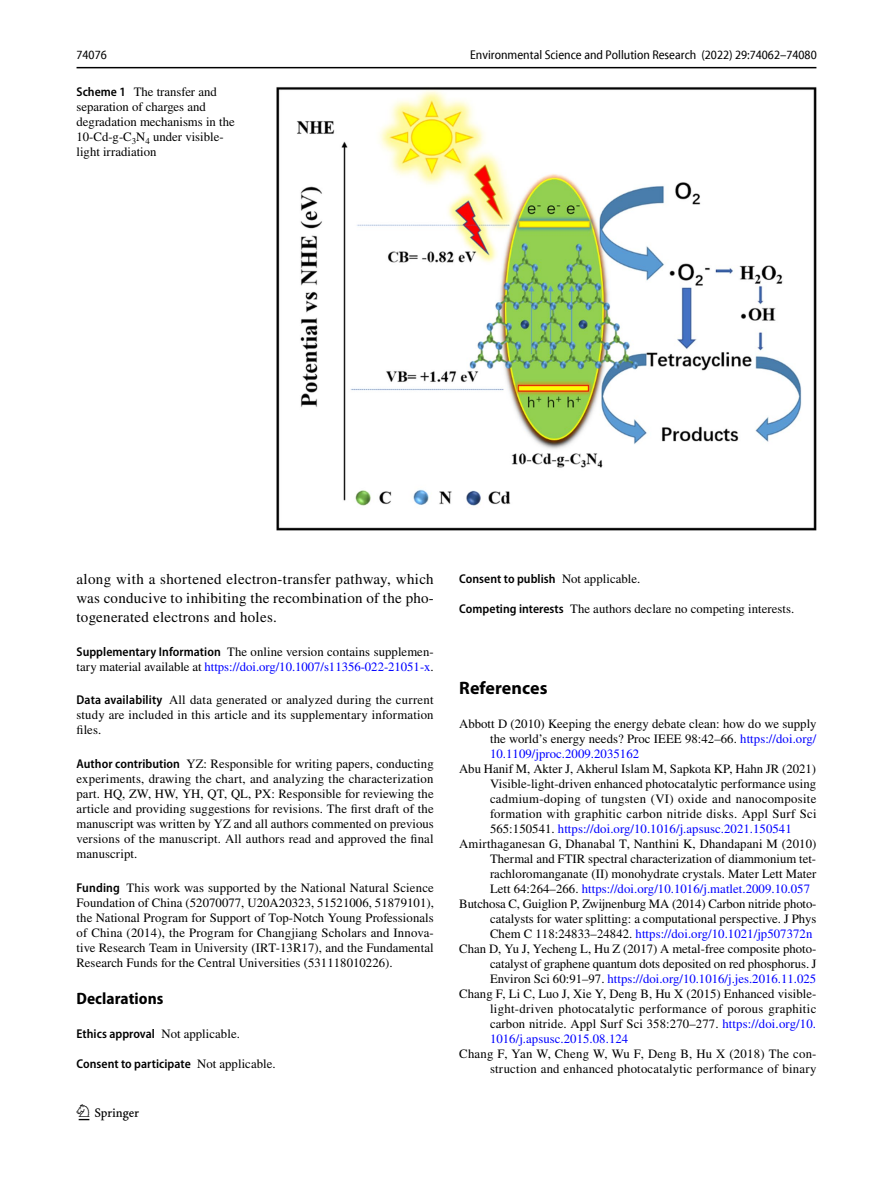
<style>
.page{position:relative;width:893px;height:1187px;background:#fff}
.page>*{position:absolute;margin:0;border:0;box-sizing:border-box;transform-origin:0 0}
.t1{font:22.5px "Springnew Regular 3";color:#000}
.t2{font:700 18px "Myriad Pro";letter-spacing:.005em;color:#000}
.t3{font:700 semi-condensed 16.5px "Myriad Pro";letter-spacing:.005em;color:#000}
.t4{font:15px/18.8px "STIX";letter-spacing:.02em;color:#000;text-align:justify}
.t5{font:12.75px/15px "STIX";letter-spacing:.005em;color:#000;text-align:justify}
.t6{font:12.75px "STIX";letter-spacing:.005em;color:#00f}
.t7{font:600 semi-condensed 12.75px "Myriad Pro";letter-spacing:.005em;color:#000}
.t8{font:semi-condensed 12.75px "Myriad Pro Unic";color:#000}
.t9{font:12.75px "STIX";letter-spacing:.025em;color:#000}
.s1{font-family:"Myriad Pro";font-weight:600;font-stretch:semi-condensed}
.s2{color:#00f}
.s3{font-family:"STIX";font-weight:400;font-stretch:normal}
.s4{color:#000}
</style>
<div class="page">
<hr style="left:77px;top:67px;width:739px;height:1px;background:#000">
<img style="left:276px;top:87px;width:540px;height:443px">
<p class="t8" style="left:77px;top:50px;width:32px">74076</p>
<p class="t8" style="left:470px;top:50px;width:348px">Environmental Science and Pollution Research (2022) 29:74062–74080</p>
<p class="t5" style="left:77px;top:85px;width:160px;text-align:left"><span class="s1">Scheme 1</span> The transfer and separation of charges and degradation mechanisms in the<br>10-Cd-g-C<sub>3</sub>N<sub>4</sub> under visible&shy;light irradiation</p>
<p class="t4" style="left:77px;top:571px;width:359px">along with a shortened electron-transfer pathway, which was conducive to inhibiting the recombination of the pho&shy;togenerated electrons and holes.</p>
<p class="t5" style="left:77px;top:644px;width:359px"><span class="s1">Supplementary Information</span> The online version contains supplemen&shy;tary material available at <span class="s2">https://doi.org/10.1007/s11356-022-21051-x</span>.</p>
<p class="t5" style="left:77px;top:693px;width:359px"><span class="s1">Data availability</span> All data generated or analyzed during the current study are included in this article and its supplementary information files.</p>
<p class="t5" style="left:77px;top:757px;width:359px"><span class="s1">Author contribution</span> YZ: Responsible for writing papers, conducting experiments, drawing the chart, and analyzing the characterization part. HQ, ZW, HW, YH, QT, QL, PX: Responsible for reviewing the article and providing suggestions for revisions. The first draft of the manuscript was written by YZ and all authors commented on previous versions of the manuscript. All authors read and approved the final manuscript.</p>
<p class="t5" style="left:77px;top:880px;width:359px"><span class="s1">Funding</span> This work was supported by the National Natural Science Foundation of China (52070077, U20A20323, 51521006, 51879101), the National Program for Support of Top-Notch Young Professionals of China (2014), the Program for Changjiang Scholars and Innova&shy;tive Research Team in University (IRT-13R17), and the Fundamental Research Funds for the Central Universities (531118010226).</p>
<p class="t3" style="left:77px;top:989px;width:88px">Declarations</p>
<p class="t7" style="left:77px;top:1026px;width:165px">Ethics approval <span class="s3">Not applicable.</span></p>
<p class="t7" style="left:77px;top:1056px;width:201px">Consent to participate <span class="s3">Not applicable.</span></p>
<h1 class="t1" style="left:79px;top:1104px;width:62px">1 3</h1>
<p class="t7" style="left:459px;top:571px;width:183px">Consent to publish <span class="s3">Not applicable.</span></p>
<p class="t5" style="left:459px;top:602px;width:336px"><span class="s1">Competing interests</span> The authors declare no competing interests.</p>
<h2 class="t2" style="left:459px;top:676px;width:90px">References</h2>
<p class="t5" style="left:490px;top:716px;width:328px;text-indent:-31px">Abbott D (2010) Keeping the energy debate clean: how do we supply the world’s energy needs? Proc IEEE 98:42–66. <span class="s2">https://doi.org/ 10.1109/jproc.2009.2035162</span></p>
<p class="t5" style="left:459px;top:761px;width:358px">Abu Hanif M, Akter J, Akherul Islam M, Sapkota KP, Hahn JR (2021)</p>
<p class="t5" style="left:490px;top:776px;width:328px">Visible-light-driven enhanced photocatalytic performance using</p>
<p class="t5" style="left:490px;top:791px;width:328px">cadmium-doping of tungsten (VI) oxide and nanocomposite</p>
<p class="t5" style="left:490px;top:806px;width:328px">formation with graphitic carbon nitride disks. Appl Surf Sci</p>
<p class="t6" style="left:490px;top:819px;width:303px"><span class="s4">565:150541.</span> https://doi.org/10.1016/j.apsusc.2021.150541</p>
<p class="t5" style="left:459px;top:836px;width:359px">Amirthaganesan G, Dhanabal T, Nanthini K, Dhandapani M (2010)</p>
<p class="t5" style="left:490px;top:851px;width:328px">Thermal and FTIR spectral characterization of diammonium tet-</p>
<p class="t5" style="left:490px;top:866px;width:328px">rachloromanganate (II) monohydrate crystals. Mater Lett Mater</p>
<p class="t6" style="left:490px;top:879px;width:322px"><span class="s4">Lett 64:264–266.</span> https://doi.org/10.1016/j.matlet.2009.10.057</p>
<p class="t5" style="left:459px;top:896px;width:359px">Butchosa C, Guiglion P, Zwijnenburg MA (2014) Carbon nitride photo-</p>
<p class="t5" style="left:490px;top:911px;width:328px">catalysts for water splitting: a computational perspective. J Phys</p>
<p class="t6" style="left:490px;top:924px;width:324px"><span class="s4">Chem C 118:24833–24842.</span> https://doi.org/10.1021/jp507372n</p>
<p class="t5" style="left:459px;top:941px;width:359px">Chan D, Yu J, Yecheng L, Hu Z (2017) A metal-free composite photo-</p>
<p class="t5" style="left:490px;top:956px;width:328px">catalyst of graphene quantum dots deposited on red phosphorus. J</p>
<p class="t6" style="left:490px;top:969px;width:328px"><span class="s4">Environ Sci 60:91–97.</span> https://doi.org/10.1016/j.jes.2016.11.025</p>
<p class="t5" style="left:459px;top:986px;width:359px">Chang F, Li C, Luo J, Xie Y, Deng B, Hu X (2015) Enhanced visible-</p>
<p class="t9" style="left:490px;top:999px;width:328px">light-driven photocatalytic performance of porous graphitic</p>
<p class="t5" style="left:490px;top:1016px;width:328px">carbon nitride. Appl Surf Sci 358:270–277. <span class="s2">https://doi.org/10.</span></p>
<p class="t6" style="left:490px;top:1029px;width:140px">1016/j.apsusc.2015.08.124</p>
<p class="t5" style="left:459px;top:1046px;width:359px;text-align:right">Chang F, Yan W, Cheng W, Wu F, Deng B, Hu X (2018) The con&shy;struction and enhanced photocatalytic performance of binary</p>
</div>
